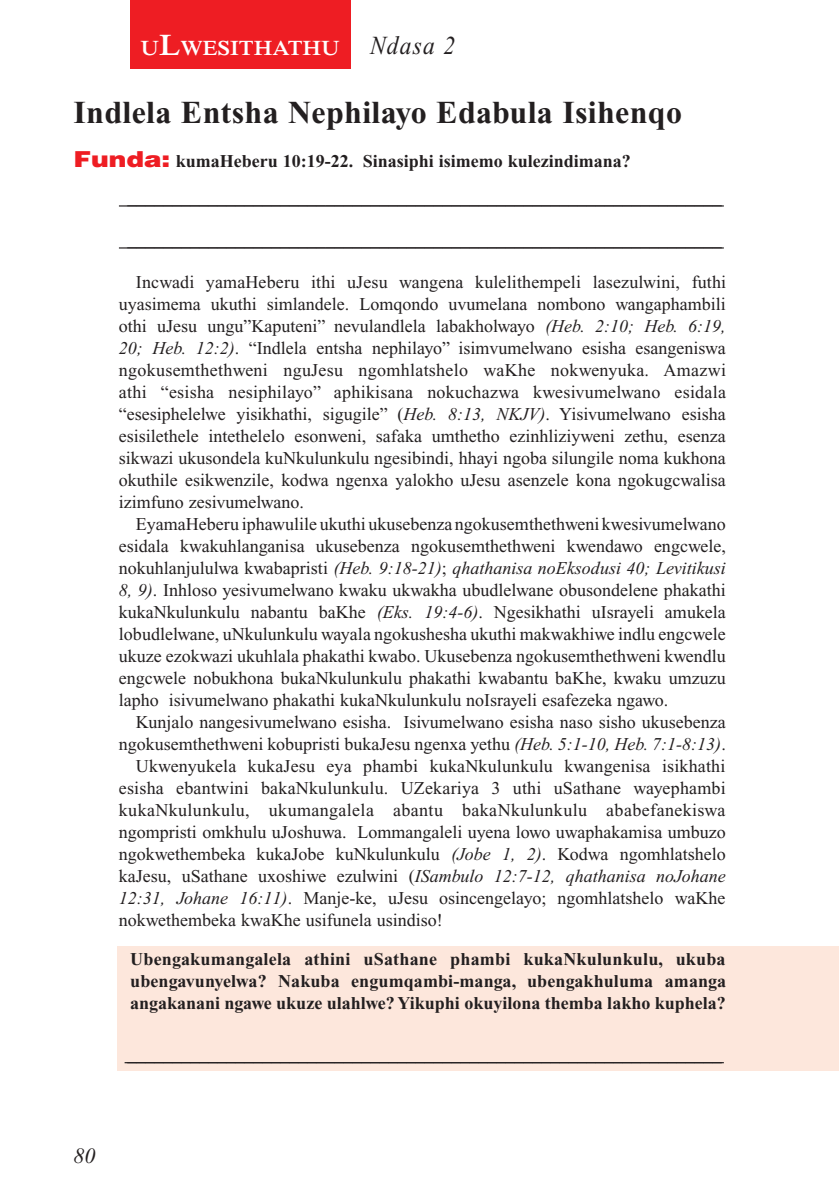
<style>
.page{position:relative;width:839px;height:1192px;background:#fff}
.page>*{position:absolute;margin:0;border:0;box-sizing:border-box;transform-origin:0 0}
.Lesson_Dates{font:700 32px "Times New Roman PS Std";letter-spacing:.01em;color:#231f20}
.Lesson_Dates-2{font:italic 26px "Times New Roman PS Std";letter-spacing:.05em;color:#231f20;scale:.9 1}
.PageNumbers{font:italic 22px "Times New Roman PS Std";color:#231f20}
.Daily_Header{font:600 21px "Times NRMT Std";color:#fff}
.Body{font:18px/22px "Times New Roman PS Std";color:#231f20;text-align:justify}
.Blank_Lines{font:18px "Times New Roman PS Std";color:#231f20}
.Body-2{font:700 18px/22px "Times New Roman PS Std";color:#231f20;text-align:justify}
.Question_NO_SB{font:700 18px "Times New Roman PS Std";color:#231f20}
.s1{font-size:30px}
.s2{font-family:"Helvetica LT Std";font-weight:900;font-size:22px;color:#ee1d23}
.s3{font-style:italic}
</style>
<div class="page">
<div style="left:117px;top:946px;width:722px;height:125px;background:#fde7dc"></div>
<div style="left:130px;top:0;width:220px;height:69px;background:#ee1d23"></div>
<hr style="left:119px;top:205px;width:605px;height:2px;background:#231f20">
<hr style="left:119px;top:247px;width:605px;height:2px;background:#231f20">
<hr style="left:125px;top:1062px;width:599px;height:1px;background:#231f20">
<p class="Daily_Header" style="left:140px;top:36px;width:201px">U<span class="s1">L</span>WESITHATHU</p>
<p class="Lesson_Dates-2" style="left:370px;top:31px;width:96px">Ndasa 2</p>
<p class="Lesson_Dates" style="left:74px;top:95px;width:610px">Indlela Entsha Nephilayo Edabula Isihenqo</p>
<p class="Question_NO_SB" style="left:74px;top:151px;width:559px"><span class="s2">Funda:</span> kumaHeberu 10:19-22. Sinasiphi isimemo kulezindimana?</p>
<p class="Blank_Lines" style="left:128px;top:188px;width:595px">__________________________________________________________________</p>
<p class="Blank_Lines" style="left:128px;top:230px;width:595px">__________________________________________________________________</p>
<p class="Body" style="left:119px;top:271px;width:609px;text-indent:17px">Incwadi yamaHeberu ithi uJesu wangena kulelithempeli lasezulwini, futhi uyasimema ukuthi simlandele. Lomqondo uvumelana nombono wangaphambili othi uJesu ungu”Kaputeni” nevulandlela labakholwayo <span class="s3">(Heb. 2:10; Heb. 6:19, 20; Heb. 12:2)</span>. “Indlela entsha nephilayo” isimvumelwano esisha esangeniswa ngokusemthethweni nguJesu ngomhlatshelo waKhe nokwenyuka. Amazwi athi “esisha nesiphilayo” aphikisana nokuchazwa kwesivumelwano esidala “esesiphelelwe yisikhathi, sigugile” (<span class="s3">Heb. 8:13, NKJV)</span>. Yisivumelwano esisha esisilethele intethelelo esonweni, safaka umthetho ezinhliziyweni zethu, esenza sikwazi ukusondela kuNkulunkulu ngesibindi, hhayi ngoba silungile noma kukhona okuthile esikwenzile, kodwa ngenxa yalokho uJesu asenzele kona ngokugcwalisa izimfuno zesivumelwano.</p>
<p class="Body" style="left:119px;top:513px;width:608px;text-indent:17px">EyamaHeberu iphawulile ukuthi ukusebenza ngokusemthethweni kwesivumelwano esidala kwakuhlanganisa ukusebenza ngokusemthethweni kwendawo engcwele, nokuhlanjululwa kwabapristi <span class="s3">(Heb. 9:18-21)</span>; <span class="s3">qhathanisa noEksodusi 40; Levitikusi 8, 9)</span>. Inhloso yesivumelwano kwaku ukwakha ubudlelwane obusondelene phakathi kukaNkulunkulu nabantu baKhe <span class="s3">(Eks. 19:4-6)</span>. Ngesikhathi uIsrayeli amukela lobudlelwane, uNkulunkulu wayala ngokushesha ukuthi makwakhiwe indlu engcwele ukuze ezokwazi ukuhlala phakathi kwabo. Ukusebenza ngokusemthethweni kwendlu engcwele nobukhona bukaNkulunkulu phakathi kwabantu baKhe, kwaku umzuzu lapho isivumelwano phakathi kukaNkulunkulu noIsrayeli esafezeka ngawo.</p>
<p class="Body" style="left:119px;top:711px;width:608px;text-align:right">Kunjalo nangesivumelwano esisha. Isivumelwano esisha naso sisho ukusebenza ngokusemthethweni kobupristi bukaJesu ngenxa yethu <span class="s3">(Heb. 5:1-10, Heb. 7:1-8:13)</span>.</p>
<p class="Body" style="left:119px;top:755px;width:608px;text-indent:17px">Ukwenyukela kukaJesu eya phambi kukaNkulunkulu kwangenisa isikhathi esisha ebantwini bakaNkulunkulu. UZekariya 3 uthi uSathane wayephambi kukaNkulunkulu, ukumangalela abantu bakaNkulunkulu ababefanekiswa ngompristi omkhulu uJoshuwa. Lommangaleli uyena lowo uwaphakamisa umbuzo ngokwethembeka kukaJobe kuNkulunkulu <span class="s3">(Jobe 1, 2)</span>. Kodwa ngomhlatshelo kaJesu, uSathane uxoshiwe ezulwini (<span class="s3">ISambulo 12:7-12, qhathanisa noJohane 12:31, Johane 16:11)</span>. Manje-ke, uJesu osincengelayo; ngomhlatshelo waKhe nokwethembeka kwaKhe usifunela usindiso!</p>
<p class="Body-2" style="left:130px;top:948px;width:597px">Ubengakumangalela athini uSathane phambi kukaNkulunkulu, ukuba ubengavunyelwa? Nakuba engumqambi-manga, ubengakhuluma amanga angakanani ngawe ukuze ulahlwe? Yikuphi okuyilona themba lakho kuphela?</p>
<p class="Blank_Lines" style="left:128px;top:1045px;width:595px">__________________________________________________________________</p>
<p class="PageNumbers" style="left:74px;top:1143px;width:23px">80</p>
</div>
